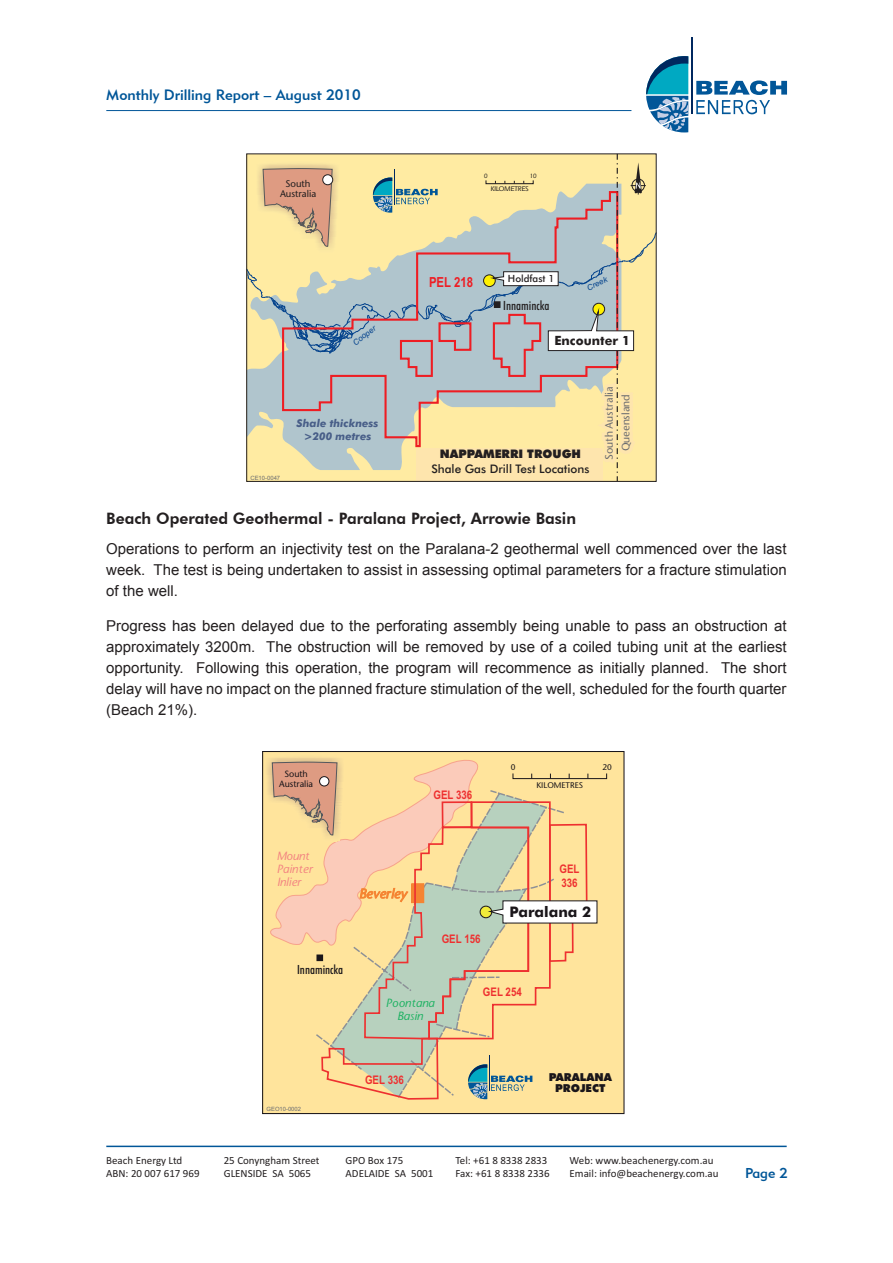
<style>
.page{position:relative;width:893px;height:1263px;background:#fff}
.page>*{position:absolute;margin:0;border:0;box-sizing:border-box;transform-origin:0 0}
.t1{font:800 15.75px "Futura BT";color:#231f20}
.t2{font:15px/21px "Arial";color:#231f20;text-align:justify}
.t3{font:15px "Geometric 415 BT Medium A";color:#015698}
.t4{font:500 14.55px "Futura BT";color:#1a161a}
.t5{font:14.25px "Geometric 415 BT Medium A";color:#015698}
.t6{font:700 13.8px "Arial Narrow";color:#ee1d23}
.t7{font:500 12.75px "Futura BT";color:#231f20}
.t8{font:500 condensed 12.75px "Futura BT";color:#231f20}
.t9{font:500 condensed 12.6px "Futura BT";color:#1a161a}
.t10{font:700 11.85px/13.5px "Arial Narrow";color:#ee3030}
.t11{font:500 11.85px "Futura BT";color:#231f20}
.t12{font:900 11.85px "Futura BT";color:#231f20}
.t13{font:italic 11.7px/13px "Stone Sans";color:#f38481}
.t14{font:italic 11.7px/13px "Stone Sans";color:#1fb263;text-align:center}
.t15{font:10.95px/13.2px "Calibri";color:#231f20}
.t16{font:900 10.95px/11.2px "Futura BT";color:#1a161a;text-align:center}
.t17{font:italic 500 10.8px/12.9px "Futura BT";color:#485e88;text-align:center}
.t18{font:10.35px "Stone Sans";color:#6c6d70}
.t19{font:10.35px/10.1px "Sapir Sans";color:#231f20;text-align:center}
.t20{font:500 9.9px "Futura BT";color:#231f20}
.t21{font:9.6px/9.4px "Sapir Sans";color:#1a161a;text-align:center}
.t22{font:8.7px "Sapir Sans";color:#1a161a}
.t23{font:italic 8.1px "Arial";color:#04438d}
.t24{font:500 7.05px "Eras IT Cby BT";color:#231f20}
.t25{font:500 6.45px "Eras IT Cby BT";color:#231f20}
.t26{font:5.85px "Arial";color:#6a6c72}
.t27{font:5.85px "Arial";color:#6c6d70}
</style>
<div class="page">
<svg style="left:696px;top:80px;width:91px;height:34px"></svg>
<hr style="left:691px;top:37px;width:2px;height:77px;background:#00285f">
<svg style="left:646px;top:56px;width:42px;height:76px"></svg>
<hr style="left:106px;top:110px;width:525px;height:1px;background:#015698">
<hr style="left:106px;top:1145px;width:681px;height:2px;background:#015698">
<svg style="left:246px;top:154px;width:411px;height:327px;background:#d4ceb0"></svg>
<div style="left:263px;top:751px;width:361px;height:362px;background:#ffe49c"></div>
<div style="left:262px;top:751px;width:362px;height:363px;border:1px solid #1a161a"></div>
<div style="left:513px;top:773px;width:94px;height:6px;border:1px solid #1a161a"></div>
<svg style="left:267px;top:758px;width:331px;height:342px"></svg>
<p class="t3" style="left:106px;top:86px;width:256px">Monthly Drilling Report – August 2010</p>
<p class="t19" style="left:280px;top:179px;width:38px">South<br>Australia</p>
<p class="t23" style="left:352px;top:341px;width:28px;rotate:-37deg">Cooper</p>
<p class="t27" style="left:250px;top:474px;width:31px">CE10-0047</p>
<p class="t17" style="left:297px;top:417px;width:83px">Shale thickness &gt;200 metres</p>
<p class="t25" style="left:484px;top:174px;width:5px">0</p>
<p class="t25" style="left:530px;top:174px;width:9px">10</p>
<p class="t24" style="left:491px;top:186px;width:39px">KILOMETRES</p>
<p class="t6" style="left:429px;top:274px;width:46px">PEL 218</p>
<p class="t20" style="left:508px;top:273px;width:48px">Holdfast 1</p>
<p class="t8" style="left:503px;top:299px;width:48px">Innamincka</p>
<p class="t23" style="left:586px;top:285px;width:23px;rotate:-24deg">Creek</p>
<p class="t7" style="left:554px;top:334px;width:77px">Encounter 1</p>
<p class="t12" style="left:440px;top:447px;width:143px">NAPPAMERRI TROUGH</p>
<p class="t11" style="left:431px;top:462px;width:160px">Shale Gas Drill Test Locations</p>
<p class="t18" style="left:603px;top:460px;width:75px;rotate:-90deg">South Australia</p>
<p class="t18" style="left:620px;top:451px;width:58px;rotate:-90deg">Queensland</p>
<p class="t1" style="left:106px;top:509px;width:471px">Beach Operated Geothermal - Paralana Project, Arrowie Basin</p>
<p class="t2" style="left:106px;top:538px;width:682px">Operations to perform an injectivity test on the Paralana-2 geothermal well commenced over the last week. The test is being undertaken to assist in assessing optimal parameters for a fracture stimulation of the well.</p>
<p class="t2" style="left:106px;top:615px;width:682px">Progress has been delayed due to the perforating assembly being unable to pass an obstruction at approximately 3200m. The obstruction will be removed by use of a coiled tubing unit at the earliest opportunity. Following this operation, the program will recommence as initially planned. The short delay will have no impact on the planned fracture stimulation of the well, scheduled for the fourth quarter (Beach 21%).</p>
<p class="t21" style="left:279px;top:770px;width:35px">South<br>Australia</p>
<p class="t13" style="left:277px;top:851px;width:37px">Mount<br>Painter<br>Inlier</p>
<p class="t9" style="left:297px;top:962px;width:47px">Innamincka</p>
<p class="t26" style="left:267px;top:1105px;width:36px">GEO10-0002</p>
<p class="t10" style="left:433px;top:788px;width:40px">GEL 336</p>
<p class="t10" style="left:442px;top:932px;width:40px">GEL 156</p>
<p class="t22" style="left:511px;top:764px;width:6px">0</p>
<p class="t22" style="left:602px;top:764px;width:11px">20</p>
<p class="t22" style="left:536px;top:782px;width:48px">KILOMETRES</p>
<p class="t10" style="left:559px;top:862px;width:21px">GEL<br>336</p>
<p class="t4" style="left:509px;top:904px;width:83px">Paralana 2</p>
<p class="t14" style="left:386px;top:998px;width:50px">Poontana<br>Basin</p>
<p class="t10" style="left:365px;top:1073px;width:40px">GEL 336</p>
<p class="t10" style="left:483px;top:985px;width:40px">GEL 254</p>
<p class="t16" style="left:549px;top:1071px;width:65px">PARALANA<br>PROJECT</p>
<p class="t15" style="left:346px;top:1154px;width:89px">GPO Box 175<br>ADELAIDE SA 5001</p>
<p class="t15" style="left:106px;top:1155px;width:95px">Beach Energy Ltd<br>ABN: 20 007 617 969</p>
<p class="t15" style="left:224px;top:1155px;width:97px">25 Conyngham Street<br>GLENSIDE SA 5065</p>
<p class="t15" style="left:456px;top:1155px;width:96px">Tel: +61 8 8338 2833<br>Fax: +61 8 8338 2336</p>
<p class="t15" style="left:570px;top:1155px;width:151px">Web: www.beachenergy.com.au<br>Email: info@beachenergy.com.au</p>
<p class="t5" style="left:745px;top:1164px;width:44px">Page 2</p>
</div>
